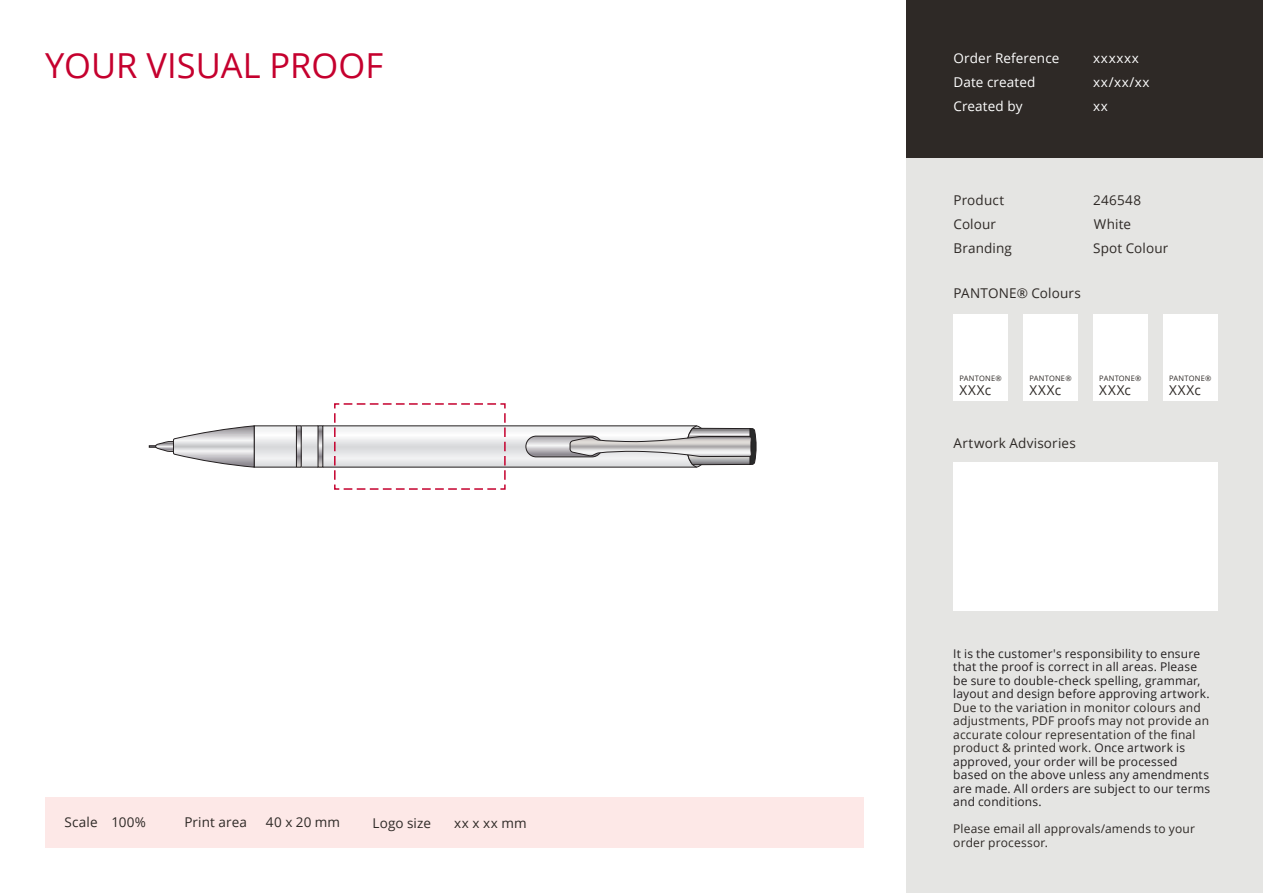
<style>
.page{position:relative;width:1263px;height:893px;background:#fff}
.page>*{position:absolute;margin:0;border:0;box-sizing:border-box;transform-origin:0 0}
.t1{font:34.5px "Open Sans";color:#c5002e}
.t2{font:13.5px/24px "Open Sans";letter-spacing:.01em;color:#2e2926}
.t3{font:13.5px/24px "Open Sans";letter-spacing:.01em;color:#fff}
.t4{font:13.5px/24px "Open Sans";letter-spacing:.05em;color:#fff}
.t5{font:12px/13.5px "Open Sans";letter-spacing:.015em;color:#231f20}
.t6{font:12px/13.5px "Open Sans";letter-spacing:.015em;color:#2e2926}
.t7{font:7.5px "Open Sans";letter-spacing:.025em;color:#2e2926}
.s1{color:#2e2926}
</style>
<div class="page">
<div style="left:45px;top:798px;width:818px;height:50px;background:#fde8e7"></div>
<div style="left:906px;top:0;width:357px;height:158px;background:#2e2926"></div>
<div style="left:906px;top:158px;width:357px;height:735px;background:#e5e5e3"></div>
<div style="left:953px;top:463px;width:265px;height:148px;background:#fff"></div>
<div style="left:953px;top:314px;width:55px;height:54px;background:#fff"></div>
<div style="left:953px;top:368px;width:55px;height:33px;background:#fff"></div>
<div style="left:1023px;top:314px;width:55px;height:54px;background:#fff"></div>
<div style="left:1023px;top:368px;width:55px;height:33px;background:#fff"></div>
<div style="left:1093px;top:314px;width:55px;height:54px;background:#fff"></div>
<div style="left:1093px;top:368px;width:55px;height:33px;background:#fff"></div>
<div style="left:1163px;top:314px;width:55px;height:54px;background:#fff"></div>
<div style="left:1163px;top:368px;width:55px;height:33px;background:#fff"></div>
<svg style="left:149px;top:403px;width:608px;height:87px"></svg>
<h1 class="t1" style="left:45px;top:42px;width:340px">YOUR VISUAL PROOF</h1>
<p class="t2" style="left:64px;top:810px;width:83px">Scale 100%</p>
<p class="t2" style="left:184px;top:810px;width:64px">Print area</p>
<p class="t2" style="left:266px;top:810px;width:76px">40 x 20 mm</p>
<p class="t2" style="left:373px;top:810px;width:60px">Logo size</p>
<p class="t2" style="left:454px;top:810px;width:74px">xx x xx mm</p>
<p class="t3" style="left:953px;top:46px;width:107px">Order Reference<br>Date created<br>Created by</p>
<p class="t4" style="left:1093px;top:46px;width:58px">xxxxxx xx/xx/xx xx</p>
<p class="t2" style="left:953px;top:188px;width:60px">Product<br>Colour<br>Branding</p>
<p class="t2" style="left:1093px;top:188px;width:50px">246548</p>
<p class="t2" style="left:1094px;top:212px;width:39px">White</p>
<p class="t2" style="left:1093px;top:236px;width:77px">Spot Colour</p>
<p class="t2" style="left:953px;top:281px;width:129px">PANTONE® Colours</p>
<p class="t7" style="left:959px;top:373px;width:44px">PANTONE®</p>
<p class="t2" style="left:959px;top:377px;width:33px">XXXc</p>
<p class="t7" style="left:1029px;top:373px;width:44px">PANTONE®</p>
<p class="t2" style="left:1029px;top:377px;width:33px">XXXc</p>
<p class="t2" style="left:953px;top:431px;width:124px">Artwork Advisories</p>
<p class="t7" style="left:1099px;top:373px;width:44px">PANTONE®</p>
<p class="t2" style="left:1099px;top:377px;width:33px">XXXc</p>
<p class="t7" style="left:1169px;top:373px;width:44px">PANTONE®</p>
<p class="t2" style="left:1169px;top:377px;width:33px">XXXc</p>
<p class="t5" style="left:953px;top:647px;width:258px">It is the customer's responsibility to ensure that the proof is correct in all areas. Please be sure to double-check spelling, grammar, layout and design before approving artwork.</p>
<p class="t5" style="left:953px;top:701px;width:258px"><span class="s1">Due to the variation in monitor colours and adjustments, PDF proofs may not provide an accurate colour representation of the final product &amp; printed work.</span> Once artwork is approved, your order will be processed based on the above unless any amendments are made. All orders are subject to our terms and conditions.</p>
<p class="t6" style="left:953px;top:822px;width:243px">Please email all approvals/amends to your order processor.</p>
</div>
